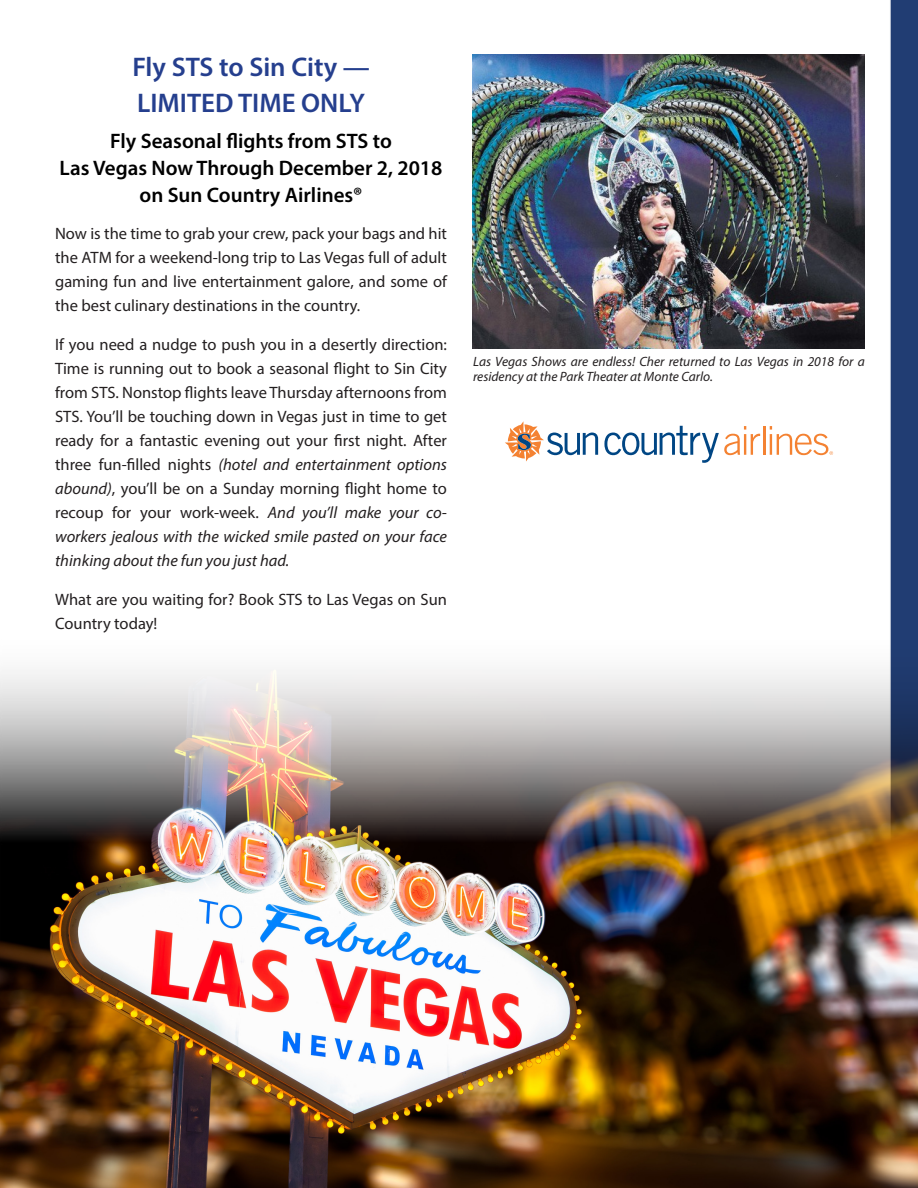
<style>
.page{position:relative;width:918px;height:1188px;background:#fff}
.page>*{position:absolute;margin:0;border:0;box-sizing:border-box;transform-origin:0 0}
.Text_11__L_Justified{font:600 27px/36px "Myriad Pro";color:#253f8e}
._1_Subhead_14_Center{font:600 21px/27px "Myriad Pro";color:#000;text-align:center}
.t1{font:16.5px/24px "Myriad Pro";color:#231f20;text-align:justify}
.Caption_under_Image{font:italic 13.5px/15px "Myriad Pro";color:#231f20}
.s1{font-style:italic}
</style>
<div class="page">
<svg style="left:890px;top:0;width:28px;height:626px;background:#354f80"></svg>
<img style="left:1px;top:626px;width:917px;height:562px">
<img style="left:473px;top:54px;width:392px;height:294px">
<img style="left:0;top:672px;width:1px;height:516px">
<hr style="left:763px;top:426px;width:2px;height:29px;background:#f48232">
<svg style="left:604px;top:426px;width:156px;height:37px"></svg>
<svg style="left:505px;top:421px;width:93px;height:41px"></svg>
<svg style="left:770px;top:426px;width:63px;height:29px"></svg>
<p class="Text_11__L_Justified" style="left:132px;top:48px;width:239px">Fly STS to Sin City —<br>LIMITED TIME ONLY</p>
<p class="_1_Subhead_14_Center" style="left:60px;top:127px;width:384px">Fly Seasonal flights from STS to<br>Las Vegas Now Through December 2, 2018 on Sun Country Airlines®</p>
<p class="t1" style="left:55px;top:221px;width:393px">Now is the time to grab your crew, pack your bags and hit the ATM for a weekend-long trip to Las Vegas full of adult gaming fun and live entertainment galore, and some of the best culinary destinations in the country.</p>
<p class="t1" style="left:55px;top:332px;width:393px">If you need a nudge to push you in a desertly direction:<br>Time is running out to book a seasonal flight to Sin City from STS. Nonstop flights leave Thursday afternoons from STS. You’ll be touching down in Vegas just in time to get ready for a fantastic evening out your first night. After three fun-filled nights <span class="s1">(hotel and entertainment options abound)</span>, you’ll be on a Sunday morning flight home to recoup for your work-week. <span class="s1">And you’ll make your co&shy;workers jealous with the wicked smile pasted on your face thinking about the fun you just had.</span></p>
<p class="t1" style="left:55px;top:587px;width:393px">What are you waiting for? Book STS to Las Vegas on Sun<br>Country today!</p>
<p class="Caption_under_Image" style="left:473px;top:353px;width:393px">Las Vegas Shows are endless! Cher returned to Las Vegas in 2018 for a residency at the Park Theater at Monte Carlo.</p>
</div>
